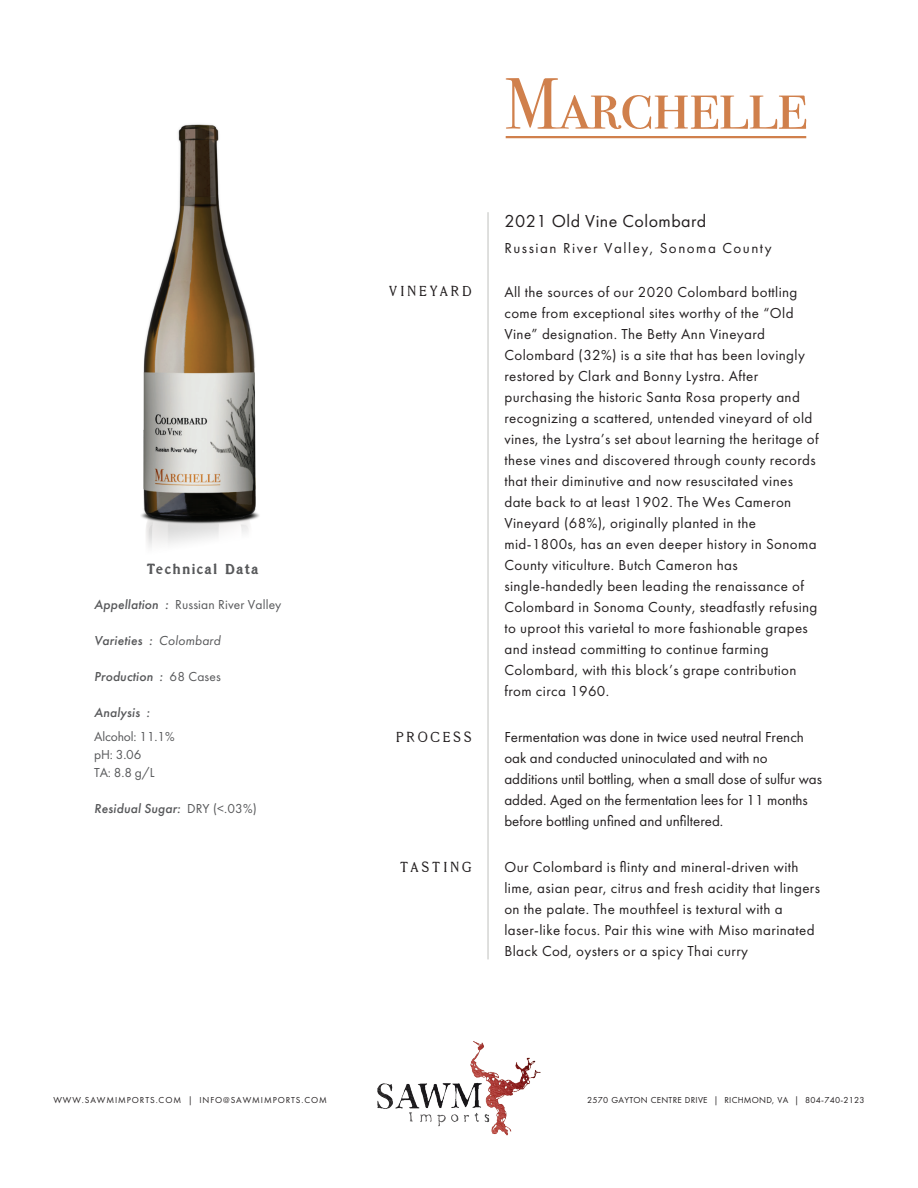
<style>
.page{position:relative;width:918px;height:1188px;background:#fff}
.page>*{position:absolute;margin:0;border:0;box-sizing:border-box;transform-origin:0 0}
.t1{font:18px "Futura PT";letter-spacing:.025em;color:#231f20}
.t2{font:15px/21px "Futura PT";letter-spacing:.025em;color:#231f20}
.t3{font:15px/21px "Futura PT";color:#231f20}
.t4{font:15px "Futura PT";letter-spacing:.1em;color:#231f20}
.t5{font:15px "Millesime";letter-spacing:.2em;color:#231f20}
.t6{font:700 15px "Millesime";letter-spacing:.1em;color:#57585a}
.t7{font:italic 500 13.5px "Futura PT";letter-spacing:.01em;color:#57585a}
.t8{font:13.5px "Futura PT";letter-spacing:.01em;color:#57585a}
.t9{font:13.5px/18px "Futura PT";letter-spacing:-.01em;color:#57585a}
.t10{font:9px "Futura PT";letter-spacing:.025em;color:#231f20}
.t11{font:9px "Futura PT";letter-spacing:.1em;color:#231f20}
.s1{font-weight:500;font-style:italic}
.s2{font-weight:400}
.s3{font-weight:400;font-style:normal}
</style>
<div class="page">
<img style="left:141px;top:124px;width:118px;height:423px">
<img style="left:377px;top:1041px;width:164px;height:95px">
<hr style="left:488px;top:212px;width:1px;height:747px;background:#bfc0bd">
<svg style="left:506px;top:78px;width:300px;height:51px"></svg>
<hr style="left:506px;top:136px;width:300px;height:2px;background:#d0804c">
<p class="t1" style="left:504px;top:211px;width:204px">2021 Old Vine Colombard</p>
<p class="t6" style="left:147px;top:559px;width:113px">Technical Data</p>
<p class="t8" style="left:94px;top:597px;width:189px"><span class="s1">Appellation :</span> Russian River Valley</p>
<p class="t7" style="left:94px;top:632px;width:128px">Varieties : <span class="s2">Colombard</span></p>
<p class="t7" style="left:94px;top:668px;width:128px">Production : <span class="s3">68 Cases</span></p>
<p class="t7" style="left:94px;top:704px;width:57px">Analysis :</p>
<p class="t9" style="left:94px;top:728px;width:82px">Alcohol: 11.1% pH: 3.06<br>TA: 8.8 g/L</p>
<p class="t7" style="left:94px;top:800px;width:164px">Residual Sugar: <span class="s3">DRY (&lt;.03%)</span></p>
<p class="t4" style="left:504px;top:239px;width:269px">Russian River Valley, Sonoma County</p>
<p class="t5" style="left:389px;top:283px;width:84px">VINEYARD</p>
<p class="t2" style="left:504px;top:281px;width:316px">All the sources of our 2020 Colombard bottling come from exceptional sites worthy of the “Old Vine” designation. The Betty Ann Vineyard Colombard (32%) is a site that has been lovingly restored by Clark and Bonny Lystra. After purchasing the historic Santa Rosa property and recognizing a scattered, untended vineyard of old vines, the Lystra’s set about learning the heritage of these vines and discovered through county records that their diminutive and now resuscitated vines date back to at least 1902. The Wes Cameron Vineyard (68%), originally planted in the mid-1800s, has an even deeper history in Sonoma County viticulture. Butch Cameron has single-handedly been leading the renaissance of Colombard in Sonoma County, steadfastly refusing to uproot this varietal to more fashionable grapes and instead committing to continue farming Colombard, with this block’s grape contribution from circa 1960.</p>
<p class="t5" style="left:396px;top:728px;width:77px">PROCESS</p>
<p class="t3" style="left:504px;top:726px;width:319px">Fermentation was done in twice used neutral French oak and conducted uninoculated and with no additions until bottling, when a small dose of sulfur was added. Aged on the fermentation lees for 11 months before bottling unfined and unfiltered.</p>
<p class="t5" style="left:400px;top:858px;width:73px">TASTING</p>
<p class="t2" style="left:504px;top:856px;width:317px">Our Colombard is flinty and mineral-driven with lime, asian pear, citrus and fresh acidity that lingers on the palate. The mouthfeel is textural with a laser-like focus. Pair this wine with Miso marinated Black Cod, oysters or a spicy Thai curry</p>
<p class="t11" style="left:53px;top:1094px;width:275px">WWW.SAWMIMPORTS.COM | INFO@SAWMIMPORTS.COM</p>
<p class="t10" style="left:587px;top:1094px;width:279px">2570 GAYTON CENTRE DRIVE | RICHMOND, VA | 804-740-2123</p>
</div>
